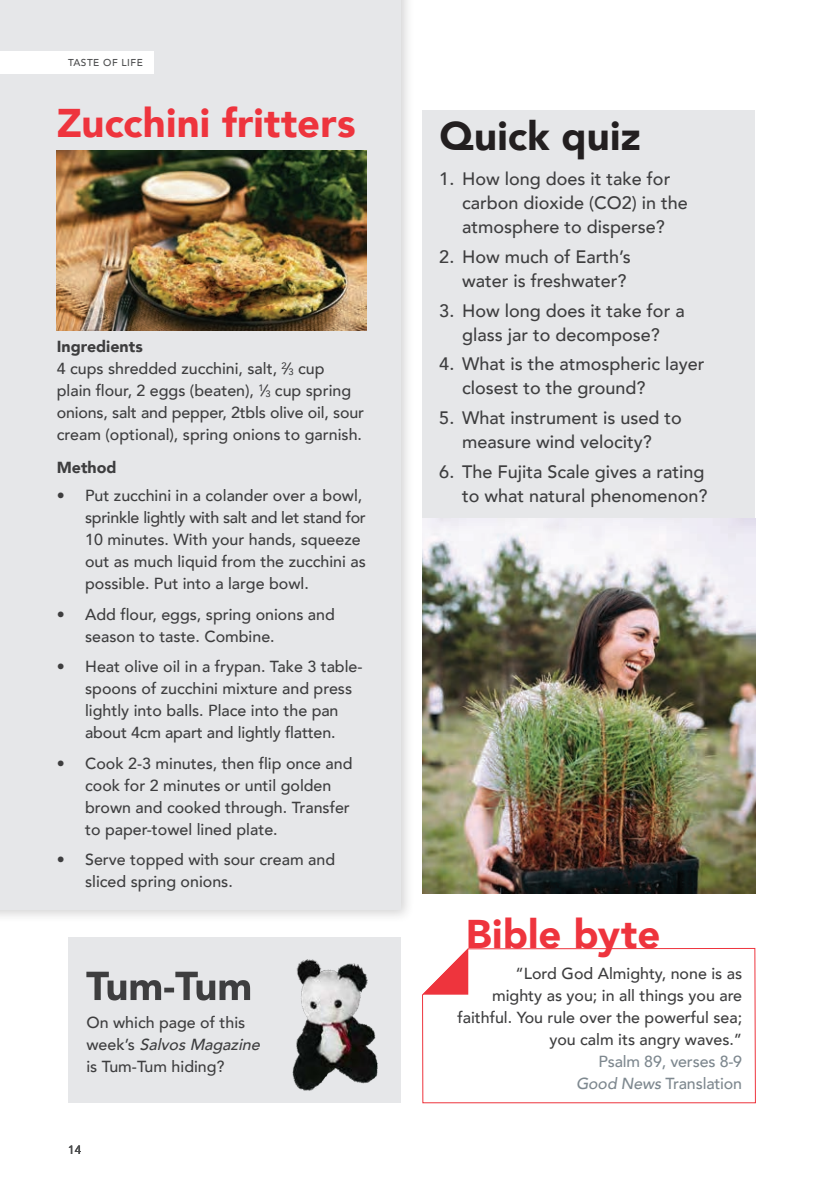
<style>
.page{position:relative;width:840px;height:1191px;background:#fff}
.page>*{position:absolute;margin:0;border:0;box-sizing:border-box;transform-origin:0 0}
.Salvo_header_no_base{font:900 40px "Avenir";letter-spacing:.005em;color:#ee343d}
.Salvo_header_no_base-2{font:900 40px "Avenir";letter-spacing:.005em;color:#231f20}
.t1{font:500 18px/24px "Avenir";color:#3e3e3f}
.Body_-_Trivia_pag{font:500 16px/22px "Avenir";color:#3e3e3f}
.Body_-_Trivia_pag-2{font:500 16px "Avenir";letter-spacing:-.01em;color:#7e888f}
.Body_-_Trivia_pag-3{font:900 16px "Avenir";color:#3e3e3f}
.page_name{font:12px "Avenir";color:#4b4c4d}
.Page_name_-_Left{font:500 10px "Avenir";letter-spacing:.05em;color:#4b4c4d}
.s1{font-family:"Avenir Next"}
.s2{font-style:italic}
.s3{color:#7e888f}
</style>
<div class="page">
<div style="left:0;top:0;width:415px;height:924px;background:#231f20;opacity:.2"></div>
<div style="left:0;top:0;width:400px;height:909px;background:#e6e7e9"></div>
<div style="left:0;top:51px;width:153px;height:23px;background:#fff"></div>
<div style="left:422px;top:110px;width:333px;height:783px;background:#e6e7e9"></div>
<svg style="left:422px;top:948px;width:333px;height:155px"></svg>
<svg style="left:422px;top:948px;width:46px;height:46px"></svg>
<div style="left:68px;top:937px;width:332px;height:165px;background:#e6e7e9"></div>
<img style="left:292px;top:959px;width:86px;height:132px">
<svg style="left:86px;top:971px;width:164px;height:29px"></svg>
<img style="left:422px;top:519px;width:333px;height:374px">
<img style="left:57px;top:150px;width:309px;height:181px">
<p class="Page_name_-_Left" style="left:68px;top:54px;width:76px">TASTE OF LIFE</p>
<p class="Salvo_header_no_base" style="left:57px;top:89px;width:300px">Zucchini fritters</p>
<p class="Body_-_Trivia_pag-3" style="left:57px;top:332px;width:87px">Ingredients</p>
<p class="Body_-_Trivia_pag" style="left:57px;top:356px;width:308px">4 cups shredded zucchini, salt, <sup>2</sup><span class="s1">⁄</span><sub>3</sub> cup<br>plain flour, 2 eggs (beaten), <sup>1</sup><span class="s1">⁄</span><sub>3</sub> cup spring onions, salt and pepper, 2tbls olive oil, sour cream (optional), spring onions to garnish.</p>
<p class="Body_-_Trivia_pag-3" style="left:57px;top:454px;width:61px">Method</p>
<p class="Body_-_Trivia_pag" style="left:85px;top:483px;width:282px;text-indent:-28px">• Put zucchini in a colander over a bowl, sprinkle lightly with salt and let stand for 10 minutes. With your hands, squeeze out as much liquid from the zucchini as possible. Put into a large bowl.</p>
<p class="Body_-_Trivia_pag" style="left:85px;top:602px;width:251px;text-indent:-28px">• Add flour, eggs, spring onions and season to taste. Combine.</p>
<p class="Body_-_Trivia_pag" style="left:85px;top:654px;width:279px;text-indent:-28px">• Heat olive oil in a frypan. Take 3 table&shy;spoons of zucchini mixture and press lightly into balls. Place into the pan about 4cm apart and lightly flatten.</p>
<p class="Body_-_Trivia_pag" style="left:85px;top:751px;width:269px;text-indent:-28px">• Cook 2-3 minutes, then flip once and cook for 2 minutes or until golden brown and cooked through. Transfer to paper-towel lined plate.</p>
<p class="Body_-_Trivia_pag" style="left:85px;top:847px;width:251px;text-indent:-28px">• Serve topped with sour cream and sliced spring onions.</p>
<p class="Body_-_Trivia_pag" style="left:86px;top:1010px;width:180px">On which page of this<br>w e e k ’s <span class="s2">SalvosMagazine </span>is Tum-Tum hiding?</p>
<p class="page_name" style="left:68px;top:1142px;width:15px">14</p>
<p class="Salvo_header_no_base-2" style="left:439px;top:102px;width:203px">Quick quiz</p>
<p class="t1" style="left:461px;top:166px;width:227px;text-indent:-23px">1. How long does it take for carbon dioxide (CO2) in the atmosphere to disperse?</p>
<p class="t1" style="left:439px;top:244px;width:193px;text-align:right">2. How much of Earth’s water is freshwater?</p>
<p class="t1" style="left:439px;top:297px;width:247px;text-align:center">3. How long does it take for a glass jar to decompose?</p>
<p class="t1" style="left:461px;top:351px;width:244px;text-indent:-23px">4. What is the atmospheric layer closest to the ground?</p>
<p class="t1" style="left:439px;top:405px;width:244px;text-align:center">5. What instrument is used to measure wind velocity?</p>
<p class="t1" style="left:439px;top:458px;width:269px;text-align:right">6. The Fujita Scale gives a rating to what natural phenomenon?</p>
<p class="Salvo_header_no_base" style="left:465px;top:899px;width:196px">Bible byte</p>
<p class="Body_-_Trivia_pag" style="left:457px;top:961px;width:286px;text-align:right">“Lord God Almighty, none is as<br>mighty as you; in all things you are faithful. You rule over the powerful sea; you calm its angry waves.”<br><span class="s3">Psalm 89, verses 8-9</span></p>
<p class="Body_-_Trivia_pag-2" style="left:575px;top:1069px;width:168px"><span class="s2">Good News</span> Translation</p>
</div>
